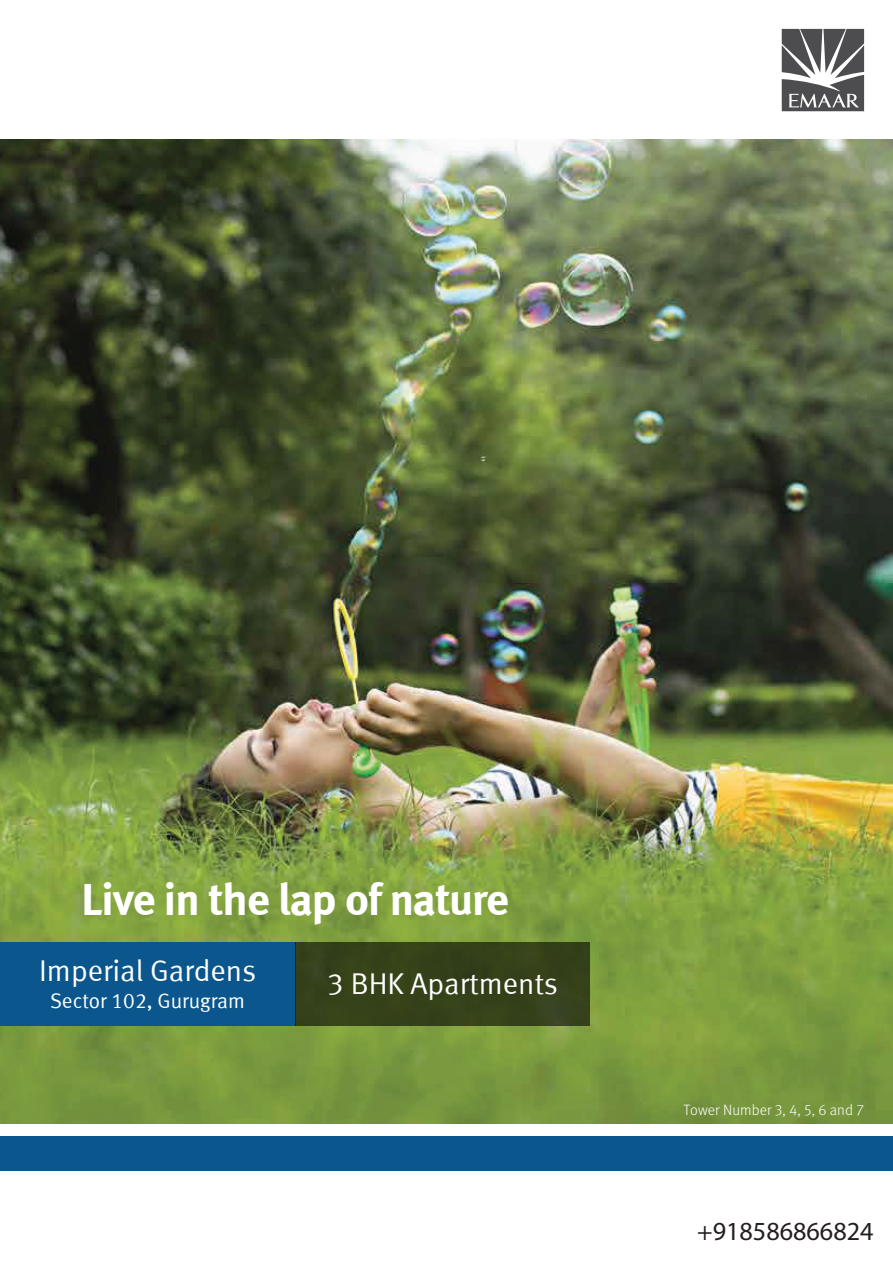
<style>
.page{position:relative;width:893px;height:1263px;background:#fff}
.page>*{position:absolute;margin:0;border:0;box-sizing:border-box;transform-origin:0 0}
.t1{font:45px "Meta Bold LF";letter-spacing:-.02em;color:#fff}
.t2{font:30px "Meta Normal LF";color:#fff}
.t3{font:26.1px "Myriad Pro";color:#231f20}
.t4{font:21px "Meta Normal LF";color:#fff}
.t5{font:15px "Meta Light LF";color:#fff}
</style>
<div class="page">
<img style="left:0;top:139px;width:893px;height:984px">
<div style="left:0;top:1136px;width:893px;height:34px;background:#0b568c"></div>
<div style="left:0;top:942px;width:295px;height:84px;background:#0b568c"></div>
<div style="left:295px;top:942px;width:295px;height:84px;background:#354219"></div>
<svg style="left:782px;top:29px;width:82px;height:82px"></svg>
<h1 class="t1" style="left:82px;top:873px;width:429px">Live in the lap of nature</h1>
<p class="t2" style="left:39px;top:953px;width:218px">Imperial Gardens</p>
<p class="t4" style="left:50px;top:988px;width:196px">Sector 102, Gurugram</p>
<p class="t2" style="left:327px;top:966px;width:233px">3 BHK Apartments</p>
<p class="t5" style="left:684px;top:1101px;width:182px">Tower Number 3, 4, 5, 6 and 7</p>
<p class="t3" style="left:697px;top:1215px;width:178px">+918586866824</p>
</div>
